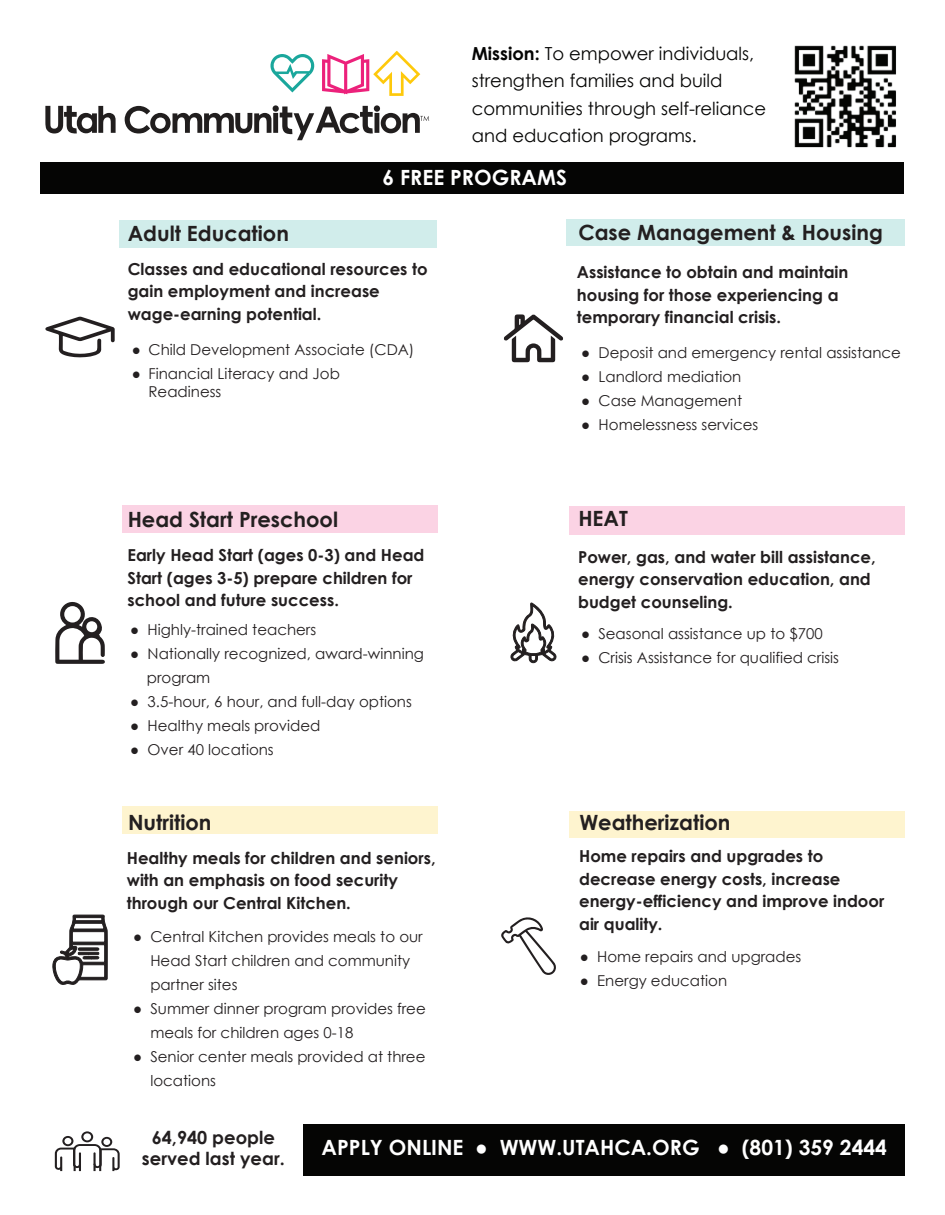
<style>
.page{position:relative;width:945px;height:1215px;background:#fff}
.page>*{position:absolute;margin:0;border:0;box-sizing:border-box;transform-origin:0 0}
.t1{font:700 21px "Century Gothic";color:#231f20}
.t2{font:700 21px "Century Gothic";color:#fff}
.t3{font:700 21px "Century Gothic Pro";color:#fff}
.t4{font:18px/27.6px "Century Gothic";color:#050504}
.t5{font:700 18px/21.6px "Century Gothic";color:#231f20;text-align:center}
.t6{font:700 16.5px/22.5px "Century Gothic";color:#231f20}
.t7{font:15px/24px "Century Gothic";color:#231f20}
.s1{font-weight:700}
</style>
<div class="page">
<div style="left:120px;top:220px;width:317px;height:27px;background:#d1edeb"></div>
<div style="left:122px;top:506px;width:315px;height:27px;background:#fbd3e4"></div>
<div style="left:122px;top:806px;width:315px;height:27px;background:#fef4cf"></div>
<div style="left:566px;top:220px;width:338px;height:26px;background:#d1edeb"></div>
<div style="left:569px;top:506px;width:335px;height:29px;background:#fbd3e4"></div>
<div style="left:569px;top:811px;width:335px;height:26px;background:#fef4cf"></div>
<svg style="left:322px;top:51px;width:98px;height:45px"></svg>
<svg style="left:270px;top:54px;width:45px;height:38px"></svg>
<svg style="left:45px;top:106px;width:71px;height:28px"></svg>
<svg style="left:125px;top:105px;width:304px;height:35px"></svg>
<img style="left:794px;top:45px;width:102px;height:103px">
<div style="left:303px;top:1124px;width:601px;height:52px;background:#050504"></div>
<div style="left:40px;top:162px;width:864px;height:32px;background:#050504"></div>
<svg style="left:55px;top:1131px;width:65px;height:40px"></svg>
<svg style="left:45px;top:317px;width:70px;height:41px"></svg>
<svg style="left:504px;top:314px;width:59px;height:48px"></svg>
<svg style="left:55px;top:602px;width:50px;height:62px"></svg>
<svg style="left:511px;top:602px;width:46px;height:61px"></svg>
<svg style="left:52px;top:915px;width:56px;height:70px"></svg>
<svg style="left:501px;top:917px;width:55px;height:58px"></svg>
<p class="t4" style="left:472px;top:39px;width:296px"><span class="s1">Mission:</span> To empower individuals, strengthen families and build communities through self-reliance and education programs.</p>
<h1 class="t3" style="left:383px;top:164px;width:186px">6 FREE PROGRAMS</h1>
<h1 class="t1" style="left:128px;top:218px;width:163px">Adult Education</h1>
<p class="t6" style="left:128px;top:257px;width:301px">Classes and educational resources to gain employment and increase wage-earning potential.</p>
<p class="t7" style="left:132px;top:338px;width:284px">● Child Development Associate (CDA)</p>
<p class="t7" style="left:148px;top:365px;width:193px;line-height:18px;text-indent:-17px">● Financial Literacy and Job<br>Readiness</p>
<h1 class="t1" style="left:128px;top:503px;width:212px">Head Start Preschool</h1>
<p class="t6" style="left:127px;top:543px;width:298px">Early Head Start (ages 0-3) and Head<br>Start (ages 3-5) prepare children for school and future success.</p>
<p class="t7" style="left:130px;top:617px;width:188px">● Highly-trained teachers</p>
<p class="t7" style="left:147px;top:641px;width:279px;text-indent:-17px">● Nationally recognized, award-winning program</p>
<p class="t7" style="left:130px;top:689px;width:283px">● 3.5-hour, 6 hour, and full-day options</p>
<p class="t7" style="left:130px;top:713px;width:192px">● Healthy meals provided</p>
<p class="t7" style="left:130px;top:737px;width:145px">● Over 40 locations</p>
<h1 class="t1" style="left:128px;top:806px;width:85px">Nutrition</h1>
<p class="t6" style="left:127px;top:846px;width:310px">Healthy meals for children and seniors, with an emphasis on food security through our Central Kitchen.</p>
<p class="t7" style="left:133px;top:925px;width:11px">●</p>
<p class="t7" style="left:133px;top:997px;width:11px">●</p>
<p class="t7" style="left:133px;top:1045px;width:11px">●</p>
<p class="t7" style="left:150px;top:925px;width:277px">Central Kitchen provides meals to our<br>Head Start children and community partner sites<br>Summer dinner program provides free meals for children ages 0-18<br>Senior center meals provided at three locations</p>
<h1 class="t1" style="left:578px;top:217px;width:306px">Case Management &amp; Housing</h1>
<p class="t6" style="left:577px;top:260px;width:273px">Assistance to obtain and maintain housing for those experiencing a temporary financial crisis.</p>
<p class="t7" style="left:581px;top:341px;width:321px">● Deposit and emergency rental assistance</p>
<p class="t7" style="left:581px;top:365px;width:162px">● Landlord mediation</p>
<p class="t7" style="left:581px;top:389px;width:162px">● Case Management</p>
<p class="t7" style="left:581px;top:413px;width:179px">● Homelessness services</p>
<h1 class="t1" style="left:578px;top:503px;width:51px">HEAT</h1>
<p class="t6" style="left:578px;top:545px;width:299px">Power, gas, and water bill assistance, energy conservation education, and budget counseling.</p>
<p class="t7" style="left:581px;top:621px;width:243px">● Seasonal assistance up to $700</p>
<p class="t7" style="left:581px;top:645px;width:260px">● Crisis Assistance for qualified crisis</p>
<h1 class="t1" style="left:579px;top:807px;width:153px">Weatherization</h1>
<p class="t6" style="left:579px;top:844px;width:307px">Home repairs and upgrades to decrease energy costs, increase energy-efficiency and improve indoor air quality.</p>
<p class="t7" style="left:580px;top:944px;width:223px">● Home repairs and upgrades</p>
<p class="t7" style="left:580px;top:968px;width:149px">● Energy education</p>
<p class="t5" style="left:142px;top:1126px;width:144px">64,940 people served last year.</p>
<h1 class="t2" style="left:322px;top:1132px;width:567px">APPLY ONLINE ● WWW.UTAHCA.ORG ● (801) 359 2444</h1>
</div>
